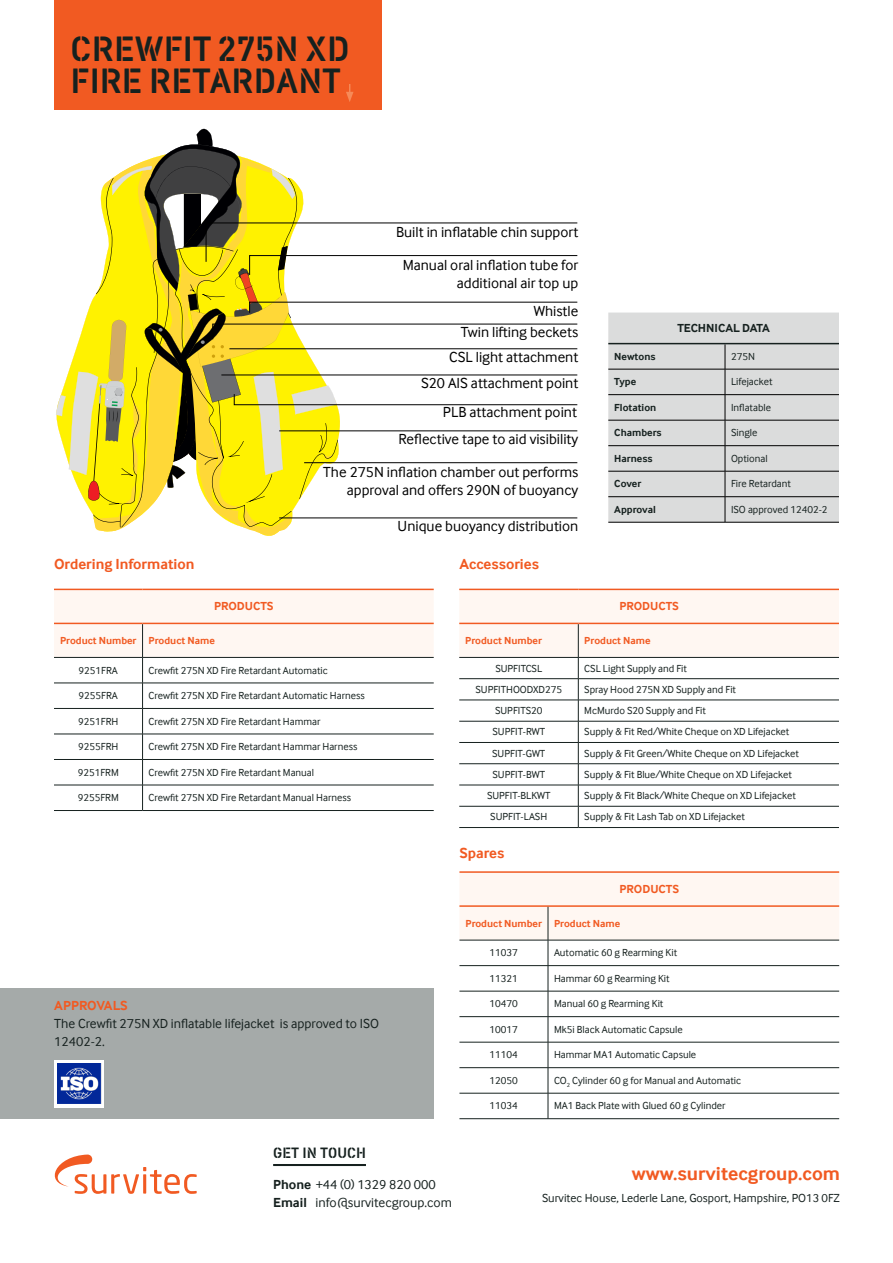
<style>
.page{position:relative;width:893px;height:1263px;background:#fff}
.page>*{position:absolute;margin:0;border:0;box-sizing:border-box;transform-origin:0 0}
.t1{font:36px/31.5px "Vtg Stencil DIN";color:#16211f}
.t2{font:700 19.5px "Inter Face";color:#f15a22}
.t3{font:15.3px "Vtg Stencil DIN";color:#16211f}
.t4{font:15px/18px "Inter Face";color:#000;text-align:right}
.t5{font:700 15px "Inter Face";color:#f15a22}
.t6{font:13.5px/18px "Inter Face";color:#16211f}
.t7{font:700 13.5px "Inter Face";color:#f15a22}
.t8{font:12px "Inter Face";color:#16211f}
.t9{font:700 12px "Inter Face";color:#f15a22}
.t10{font:700 12px "Inter Face";color:#16211f}
.t11{font:10.5px "Inter Face";color:#16211f}
.t12{font:700 10.5px "Inter Face";color:#f15a22}
.t13{font:700 10.5px "Inter Face";color:#16211f}
.s1{font-weight:700}
</style>
<div class="page">
<div style="left:54px;top:0;width:328px;height:110px;background:#f15a22"></div>
<svg style="left:346px;top:84px;width:7px;height:18px"></svg>
<svg style="left:54px;top:589px;width:380px;height:221px"></svg>
<hr style="left:54px;top:810px;width:89px;height:1px;background:#16211f">
<hr style="left:143px;top:810px;width:291px;height:1px;background:#16211f">
<hr style="left:142px;top:624px;width:1px;height:33px;background:#16211f">
<hr style="left:54px;top:657px;width:89px;height:1px;background:#16211f">
<hr style="left:143px;top:657px;width:291px;height:1px;background:#16211f">
<hr style="left:459px;top:871px;width:89px;height:2px;background:#f15a22">
<hr style="left:548px;top:871px;width:291px;height:2px;background:#f15a22">
<hr style="left:459px;top:1118px;width:89px;height:1px;background:#16211f">
<hr style="left:548px;top:1118px;width:291px;height:1px;background:#16211f">
<svg style="left:459px;top:872px;width:380px;height:246px"></svg>
<div style="left:608px;top:313px;width:231px;height:209px;background:#dbdcdc"></div>
<hr style="left:608px;top:369px;width:117px;height:1px;background:#000">
<hr style="left:608px;top:394px;width:117px;height:1px;background:#000">
<hr style="left:608px;top:420px;width:117px;height:1px;background:#000">
<hr style="left:608px;top:445px;width:117px;height:1px;background:#000">
<hr style="left:608px;top:471px;width:117px;height:1px;background:#000">
<hr style="left:608px;top:496px;width:117px;height:1px;background:#000">
<hr style="left:608px;top:522px;width:117px;height:1px;background:#000">
<svg style="left:725px;top:344px;width:1px;height:178px"></svg>
<hr style="left:725px;top:369px;width:114px;height:1px;background:#000">
<hr style="left:725px;top:394px;width:114px;height:1px;background:#000">
<hr style="left:725px;top:420px;width:114px;height:1px;background:#000">
<hr style="left:725px;top:445px;width:114px;height:1px;background:#000">
<hr style="left:725px;top:471px;width:114px;height:1px;background:#000">
<hr style="left:725px;top:496px;width:114px;height:1px;background:#000">
<hr style="left:725px;top:522px;width:114px;height:1px;background:#000">
<hr style="left:608px;top:343px;width:117px;height:1px;background:#16211f">
<hr style="left:725px;top:343px;width:114px;height:1px;background:#16211f">
<div style="left:0;top:988px;width:434px;height:130px;background:#a5aaa9"></div>
<div style="left:54px;top:1060px;width:50px;height:47px;background:linear-gradient(to right,#fff,#fff)"></div>
<img style="left:58px;top:1064px;width:46px;height:39px">
<svg style="left:56px;top:129px;width:522px;height:407px"></svg>
<svg style="left:54px;top:1154px;width:143px;height:40px"></svg>
<hr style="left:273px;top:1164px;width:93px;height:2px;background:#16211f">
<svg style="left:459px;top:589px;width:380px;height:238px"></svg>
<hr style="left:459px;top:827px;width:119px;height:1px;background:#16211f">
<hr style="left:578px;top:827px;width:261px;height:1px;background:#16211f">
<hr style="left:578px;top:624px;width:1px;height:33px;background:#16211f">
<hr style="left:459px;top:657px;width:119px;height:1px;background:#16211f">
<hr style="left:578px;top:657px;width:261px;height:1px;background:#16211f">
<h1 class="t1" style="left:71px;top:34px;width:280px">CREWFIT 275N XD<br>FIRE RETARDANT</h1>
<h3 class="t5" style="left:54px;top:555px;width:142px">Ordering Information</h3>
<p class="t9" style="left:214px;top:599px;width:61px">PRODUCTS</p>
<h3 class="t4" style="left:396px;top:224px;width:184px">Built in inflatable chin support</h3>
<h3 class="t4" style="left:403px;top:257px;width:177px">Manual oral inflation tube for additional air top up</h3>
<h3 class="t4" style="left:461px;top:301px;width:119px;line-height:21.6px">Whistle<br>Twin lifting beckets</h3>
<h3 class="t4" style="left:449px;top:349px;width:131px">CSL light attachment</h3>
<h3 class="t4" style="left:421px;top:375px;width:159px">S20 AIS attachment point</h3>
<h3 class="t4" style="left:443px;top:405px;width:135px">PLB attachment point</h3>
<h3 class="t4" style="left:399px;top:431px;width:181px">Reflective tape to aid visibility</h3>
<h3 class="t4" style="left:323px;top:464px;width:256px">The 275N inflation chamber out performs approval and offers 290N of buoyancy</h3>
<h3 class="t4" style="left:398px;top:518px;width:182px">Unique buoyancy distribution</h3>
<h3 class="t5" style="left:459px;top:555px;width:81px">Accessories</h3>
<p class="t10" style="left:677px;top:321px;width:94px">TECHNICAL DATA</p>
<p class="t13" style="left:614px;top:350px;width:43px">Newtons</p>
<p class="t11" style="left:731px;top:350px;width:25px">275N</p>
<p class="t13" style="left:614px;top:376px;width:23px">Type</p>
<p class="t11" style="left:731px;top:376px;width:43px">Lifejacket</p>
<p class="t13" style="left:614px;top:401px;width:43px">Flotation</p>
<p class="t11" style="left:731px;top:401px;width:42px">Inflatable</p>
<p class="t13" style="left:614px;top:427px;width:49px">Chambers</p>
<p class="t11" style="left:731px;top:427px;width:28px">Single</p>
<p class="t13" style="left:614px;top:452px;width:40px">Harness</p>
<p class="t11" style="left:731px;top:452px;width:38px">Optional</p>
<p class="t13" style="left:614px;top:478px;width:29px">Cover</p>
<p class="t11" style="left:731px;top:478px;width:61px">Fire Retardant</p>
<p class="t13" style="left:614px;top:503px;width:43px">Approval</p>
<p class="t11" style="left:731px;top:503px;width:98px">ISO approved 12402-2</p>
<p class="t9" style="left:619px;top:599px;width:61px">PRODUCTS</p>
<p class="t12" style="left:60px;top:634px;width:156px">Product Number Product Name</p>
<p class="t11" style="left:79px;top:664px;width:41px">9251FRA</p>
<p class="t11" style="left:149px;top:664px;width:181px">Crewfit 275N XD Fire Retardant Automatic</p>
<p class="t11" style="left:79px;top:690px;width:41px">9255FRA</p>
<p class="t11" style="left:149px;top:690px;width:218px">Crewfit 275N XD Fire Retardant Automatic Harness</p>
<p class="t11" style="left:78px;top:715px;width:42px">9251FRH</p>
<p class="t11" style="left:149px;top:715px;width:173px">Crewfit 275N XD Fire Retardant Hammar</p>
<p class="t11" style="left:78px;top:741px;width:42px">9255FRH</p>
<p class="t11" style="left:149px;top:741px;width:210px">Crewfit 275N XD Fire Retardant Hammar Harness</p>
<p class="t11" style="left:78px;top:766px;width:43px">9251FRM</p>
<p class="t11" style="left:149px;top:766px;width:167px">Crewfit 275N XD Fire Retardant Manual</p>
<p class="t11" style="left:78px;top:792px;width:43px">9255FRM</p>
<p class="t11" style="left:149px;top:792px;width:204px">Crewfit 275N XD Fire Retardant Manual Harness</p>
<p class="t7" style="left:54px;top:997px;width:75px">APPROVALS</p>
<p class="t6" style="left:54px;top:1016px;width:326px">The Crewfit 275N XD inflatable lifejacket is approved to ISO<br>12402-2.</p>
<p class="t12" style="left:465px;top:634px;width:78px">Product Number</p>
<p class="t12" style="left:584px;top:634px;width:68px">Product Name</p>
<p class="t11" style="left:495px;top:662px;width:48px">SUPFITCSL</p>
<p class="t11" style="left:584px;top:662px;width:104px">CSL Light Supply and Fit</p>
<p class="t11" style="left:475px;top:683px;width:88px">SUPFITHOODXD275</p>
<p class="t11" style="left:584px;top:683px;width:153px">Spray Hood 275N XD Supply and Fit</p>
<p class="t11" style="left:495px;top:704px;width:49px">SUPFITS20</p>
<p class="t11" style="left:584px;top:704px;width:123px">McMurdo S20 Supply and Fit</p>
<p class="t11" style="left:492px;top:726px;width:54px">SUPFIT-RWT</p>
<p class="t11" style="left:584px;top:726px;width:207px">Supply &amp; Fit Red/White Cheque on XD Lifejacket</p>
<p class="t11" style="left:492px;top:747px;width:55px">SUPFIT-GWT</p>
<p class="t11" style="left:584px;top:747px;width:216px">Supply &amp; Fit Green/White Cheque on XD Lifejacket</p>
<p class="t11" style="left:493px;top:768px;width:54px">SUPFIT-BWT</p>
<p class="t11" style="left:584px;top:768px;width:209px">Supply &amp; Fit Blue/White Cheque on XD Lifejacket</p>
<p class="t11" style="left:487px;top:789px;width:65px">SUPFIT-BLKWT</p>
<p class="t11" style="left:584px;top:789px;width:213px">Supply &amp; Fit Black/White Cheque on XD Lifejacket</p>
<p class="t11" style="left:490px;top:811px;width:58px">SUPFIT-LASH</p>
<p class="t11" style="left:584px;top:811px;width:162px">Supply &amp; Fit Lash Tab on XD Lifejacket</p>
<h3 class="t5" style="left:459px;top:844px;width:46px">Spares</h3>
<p class="t9" style="left:619px;top:882px;width:61px">PRODUCTS</p>
<p class="t12" style="left:465px;top:917px;width:156px">Product Number Product Name</p>
<p class="t11" style="left:490px;top:947px;width:30px">11037</p>
<p class="t11" style="left:554px;top:947px;width:125px">Automatic 60 g Rearming Kit</p>
<p class="t11" style="left:490px;top:972px;width:30px">11321</p>
<p class="t11" style="left:554px;top:972px;width:117px">Hammar 60 g Rearming Kit</p>
<p class="t11" style="left:490px;top:998px;width:30px">10470</p>
<p class="t11" style="left:554px;top:998px;width:111px">Manual 60 g Rearming Kit</p>
<p class="t11" style="left:490px;top:1023px;width:30px">10017</p>
<p class="t11" style="left:554px;top:1023px;width:130px">Mk5i Black Automatic Capsule</p>
<p class="t11" style="left:490px;top:1049px;width:30px">11104</p>
<p class="t11" style="left:554px;top:1049px;width:144px">Hammar MA1 Automatic Capsule</p>
<p class="t11" style="left:490px;top:1074px;width:30px">12050</p>
<p class="t11" style="left:554px;top:1074px;width:189px">CO<sub>2</sub> Cylinder 60 g for Manual and Automatic</p>
<p class="t11" style="left:490px;top:1100px;width:30px">11034</p>
<p class="t11" style="left:554px;top:1100px;width:173px">MA1 Back Plate with Glued 60 g Cylinder</p>
<h3 class="t3" style="left:273px;top:1144px;width:94px">GET IN TOUCH</h3>
<p class="t6" style="left:273px;top:1177px;width:164px"><span class="s1">Phone</span> +44 (0) 1329 820 000<br><span class="s1">Email</span></p>
<p class="t6" style="left:315px;top:1194px;width:138px">info@survitecgroup.com</p>
<h2 class="t2" style="left:632px;top:1162px;width:210px">www.survitecgroup.com</h2>
<p class="t8" style="left:542px;top:1191px;width:299px">Survitec House, Lederle Lane, Gosport, Hampshire, PO13 0FZ</p>
</div>
